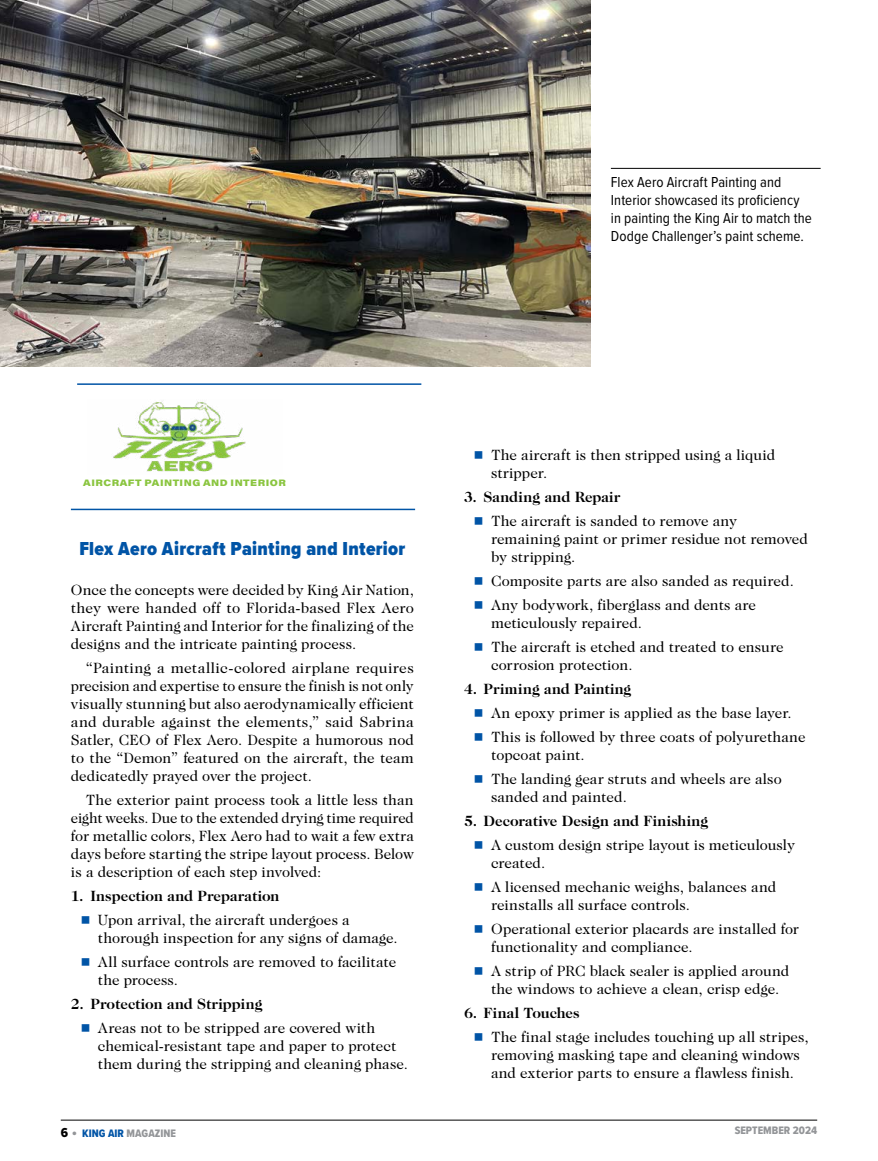
<style>
.page{position:relative;width:878px;height:1161px;background:#fff}
.page>*{position:absolute;margin:0;border:0;box-sizing:border-box;transform-origin:0 0}
.t1{font:900 19.5px "Proxima Nova Cond";letter-spacing:.015em;color:#0054a6}
.t2{font:15px/18px "Caslon Two Twenty Four";letter-spacing:.005em;color:#000}
.t3{font:15px/18px "Proxima Nova Cond";letter-spacing:.005em;color:#000}
.t4{font:11.25px "Proxima Nova Cond Extrabld";color:#939598}
.t5{font:9.15px "Acumin Variable Concept";letter-spacing:.05em;color:#8ac53f}
.s1{font-weight:700}
.s2{font-family:"Universal Newswith Comm Pi";color:#0054a6}
.s3{font-size:13.5px;color:#000}
.s4{font-size:15px}
.s5{color:#0054a6}
</style>
<div class="page">
<hr style="left:61px;top:1120px;width:756px;height:1px;background:#000">
<img style="left:0;top:0;width:590px;height:367px">
<img style="left:113px;top:401px;width:133px;height:71px">
<hr style="left:77px;top:383px;width:344px;height:2px;background:#0054a6">
<hr style="left:71px;top:509px;width:344px;height:1px;background:#0054a6">
<hr style="left:611px;top:168px;width:209px;height:1px;background:#000">
<p class="t3" style="left:611px;top:172px;width:202px">Flex Aero Aircraft Painting and Interior showcased its proficiency in painting the King Air to match the Dodge Challenger’s paint scheme.</p>
<p class="t5" style="left:83px;top:477px;width:204px">AIRCRAFT PAINTING AND INTERIOR</p>
<h1 class="t1" style="left:79px;top:534px;width:327px">Flex Aero Aircraft Painting and Interior</h1>
<p class="t2" style="left:71px;top:581px;width:344px;text-align:justify">Once the concepts were decided by King Air Nation, they were handed off to Florida-based Flex Aero Aircraft Painting and Interior for the finalizing of the designs and the intricate painting process.</p>
<p class="t2" style="left:71px;top:659px;width:344px;text-align:justify;text-indent:15px">“Painting a metallic-colored airplane requires precision and expertise to ensure the finish is not only visually stunning but also aerodynamically efficient and durable against the elements,” said Sabrina Satler, CEO of Flex Aero. Despite a humorous nod to the “Demon” featured on the aircraft, the team dedicatedly prayed over the project.</p>
<p class="t2" style="left:71px;top:791px;width:344px;text-align:justify;text-indent:15px">The exterior paint process took a little less than eight weeks. Due to the extended drying time required for metallic colors, Flex Aero had to wait a few extra days before starting the stripe layout process. Below is a description of each step involved:</p>
<p class="t2" style="left:81px;top:884px;width:269px;line-height:24px;text-indent:-10px"><span class="s1">1. Inspection and Preparation<br></span><span class="s2">=</span> Upon arrival, the aircraft undergoes a</p>
<p class="t2" style="left:81px;top:926px;width:318px;line-height:24px;text-align:right">thorough inspection for any signs of damage.<br><span class="s2">=</span> All surface controls are removed to facilitate</p>
<p class="t2" style="left:98px;top:971px;width:82px">the process.</p>
<p class="t2" style="left:81px;top:992px;width:295px;line-height:24px;text-indent:-10px"><span class="s1">2. Protection and Stripping<br></span><span class="s2">=</span> Areas not to be stripped are covered with</p>
<p class="t2" style="left:98px;top:1037px;width:312px">chemical-resistant tape and paper to protect them during the stripping and cleaning phase.</p>
<p class="t2" style="left:491px;top:446px;width:285px;text-indent:-16px"><span class="s2">=</span> The aircraft is then stripped using a liquid stripper.</p>
<p class="t2" style="left:474px;top:485px;width:264px;line-height:24px;text-indent:-10px"><span class="s1">3. Sanding and Repair<br></span><span class="s2">=</span> The aircraft is sanded to remove any</p>
<p class="t2" style="left:491px;top:530px;width:318px">remaining paint or primer residue not removed by stripping.</p>
<p class="t2" style="left:474px;top:569px;width:321px;line-height:24px"><span class="s2">=</span> Composite parts are also sanded as required. <span class="s2">=</span> Any bodywork, fiberglass and dents are</p>
<p class="t2" style="left:474px;top:611px;width:310px;line-height:24px;text-indent:16px">meticulously repaired.<br><span class="s2">=</span> The aircraft is etched and treated to ensure</p>
<p class="t2" style="left:491px;top:656px;width:143px">corrosion protection.</p>
<p class="t2" style="left:474px;top:677px;width:332px;line-height:24px;text-indent:-10px"><span class="s1">4. Priming and Painting<br></span><span class="s2">=</span> An epoxy primer is applied as the base layer.<br><span class="s2">=</span> This is followed by three coats of polyurethane</p>
<p class="t2" style="left:474px;top:743px;width:309px;line-height:24px;text-indent:16px">topcoat paint.<br><span class="s2">=</span> The landing gear struts and wheels are also</p>
<p class="t2" style="left:491px;top:788px;width:137px">sanded and painted.</p>
<p class="t2" style="left:474px;top:809px;width:322px;line-height:24px;text-indent:-10px"><span class="s1">5. Decorative Design and Finishing<br></span><span class="s2">=</span> A custom design stripe layout is meticulously</p>
<p class="t2" style="left:474px;top:851px;width:303px;line-height:24px;text-indent:16px">created.<br><span class="s2">=</span> A licensed mechanic weighs, balances and</p>
<p class="t2" style="left:474px;top:893px;width:326px;line-height:24px;text-indent:16px">reinstalls all surface controls.<br><span class="s2">=</span> Operational exterior placards are installed for</p>
<p class="t2" style="left:474px;top:935px;width:316px;line-height:24px;text-indent:16px">functionality and compliance.<br><span class="s2">=</span> A strip of PRC black sealer is applied around</p>
<p class="t2" style="left:491px;top:980px;width:290px">the windows to achieve a clean, crisp edge.</p>
<p class="t2" style="left:474px;top:1001px;width:336px;line-height:24px;text-indent:-10px"><span class="s1">6. Final Touches<br></span><span class="s2">=</span> The final stage includes touching up all stripes,</p>
<p class="t2" style="left:491px;top:1046px;width:310px">removing masking tape and cleaning windows and exterior parts to ensure a flawless finish.</p>
<p class="t4" style="left:61px;top:1125px;width:117px"><span class="s3">6</span> <span class="s4">•</span> <span class="s5">KING AIR</span> MAGAZINE</p>
<p class="t4" style="left:734px;top:1122px;width:84px">SEPTEMBER 2024</p>
</div>
